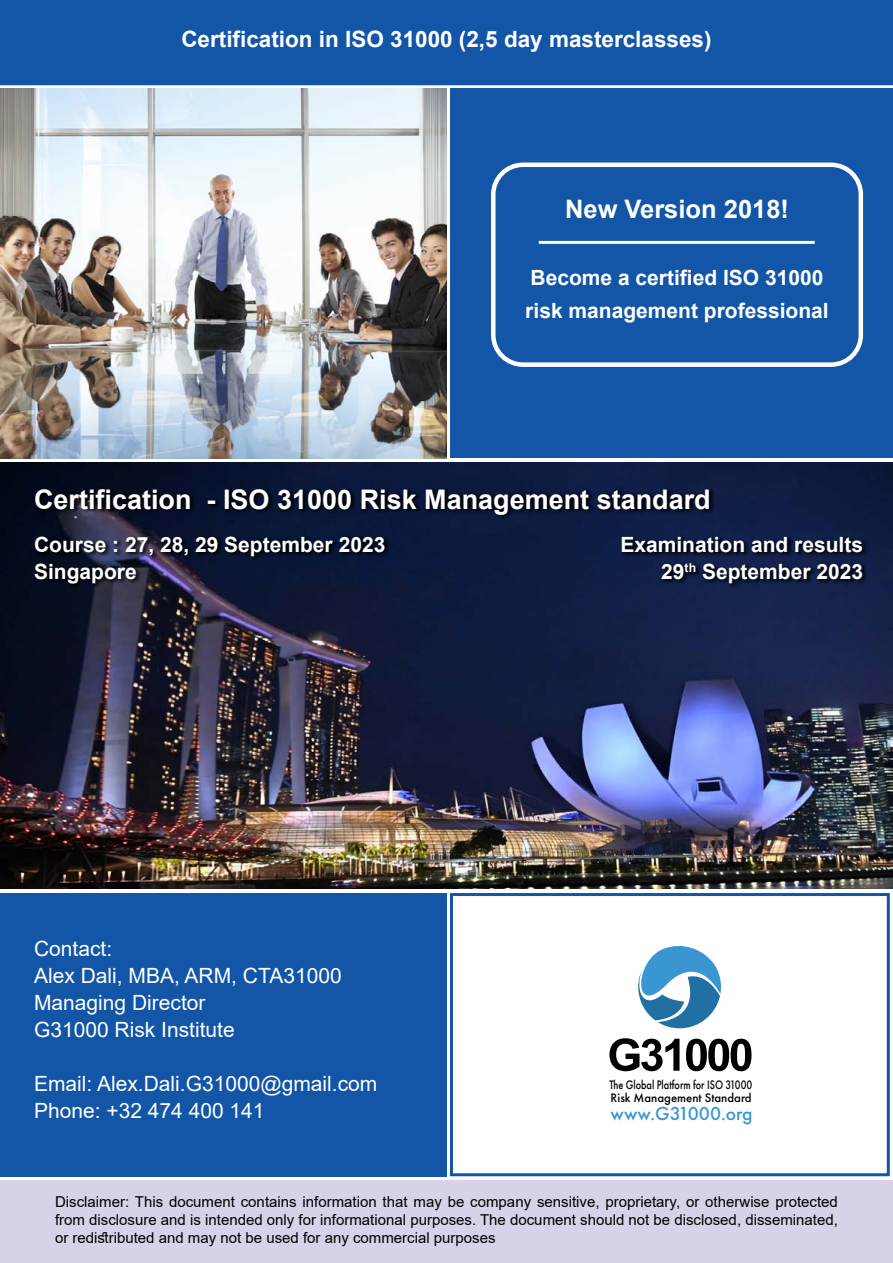
<style>
.page{position:relative;width:893px;height:1263px;background:#fff}
.page>*{position:absolute;margin:0;border:0;box-sizing:border-box;transform-origin:0 0}
.t1{font:700 27px "Arial";color:#fff}
.t2{font:700 25.5px "Arial";color:#fff}
.t3{font:700 22.5px "Arial";color:#fff}
.t4{font:700 21px/27px "Arial";color:#fff}
.t5{font:21px/27px "Arial";color:#fff}
.t6{font:500 19.65px "Futura PT";color:#3996d0}
.t7{font:15px/18px "Arial";color:#000;text-align:justify}
.t8{font:500 12.75px/12.9px "Futura PT";color:#000;scale:.8 1}
</style>
<div class="page">
<div style="left:0;top:1px;width:893px;height:84px;background:#1355a6"></div>
<div style="left:0;top:0;width:893px;height:85px;border:2px solid #1355a6"></div>
<div style="left:450px;top:88px;width:443px;height:370px;background:#1355a6"></div>
<div style="left:0;top:893px;width:446px;height:283px;background:#1355a6"></div>
<div style="left:0;top:1181px;width:893px;height:82px;background:#d8d1e8"></div>
<div style="left:450px;top:893px;width:440px;height:283px;border:3px solid #1355a6"></div>
<img style="left:0;top:88px;width:446px;height:370px">
<img style="left:0;top:462px;width:893px;height:427px">
<div style="left:33px;top:487px;width:682px;height:33px;background:#000;opacity:.8"></div>
<div style="left:33px;top:535px;width:357px;height:54px;background:#000;opacity:.75"></div>
<div style="left:620px;top:535px;width:248px;height:54px;background:#000;opacity:.75"></div>
<div style="left:491px;top:163px;width:372px;height:204px;border:4px solid #fff;border-radius:30px"></div>
<hr style="left:539px;top:241px;width:276px;height:3px;background:#fff">
<svg style="left:609px;top:1038px;width:70px;height:33px"></svg>
<svg style="left:686px;top:1039px;width:65px;height:32px"></svg>
<svg style="left:638px;top:946px;width:83px;height:82px"></svg>
<h3 class="t3" style="left:181px;top:24px;width:532px">Certification in ISO 31000 (2,5 day masterclasses)</h3>
<h2 class="t2" style="left:565px;top:191px;width:225px">New Version 2018!</h2>
<h3 class="t4" style="left:525px;top:261px;width:305px;line-height:33px">Become a certified ISO 31000 risk management professional</h3>
<h1 class="t1" style="left:34px;top:480px;width:678px">Certification - ISO 31000 Risk Management standard</h1>
<h3 class="t4" style="left:34px;top:531px;width:353px">Course : 27, 28, 29 September 2023<br>Singapore</h3>
<h3 class="t4" style="left:620px;top:531px;width:244px;text-align:right">Examination and results<br>29<sup>th</sup> September 2023</h3>
<h3 class="t5" style="left:34px;top:935px;width:309px">Contact:<br>Alex Dali, MBA, ARM, CTA31000<br>Managing Director<br>G31000 Risk Institute</h3>
<h3 class="t5" style="left:34px;top:1070px;width:345px">Email: Alex.Dali.G31000@gmail.com<br>Phone: +32 474 400 141</h3>
<p class="t8" style="left:609px;top:1079px;width:180px">The Global Platform for ISO 31000<br>Risk Management Standard</p>
<h3 class="t6" style="left:611px;top:1101px;width:143px">www.G31000.org</h3>
<p class="t7" style="left:55px;top:1192px;width:784px">Disclaimer: This document contains information that may be company sensitive, proprietary, or otherwise protected from disclosure and is intended only for informational purposes. The document should not be disclosed, disseminated, or redistributed and may not be used for any commercial purposes</p>
</div>
